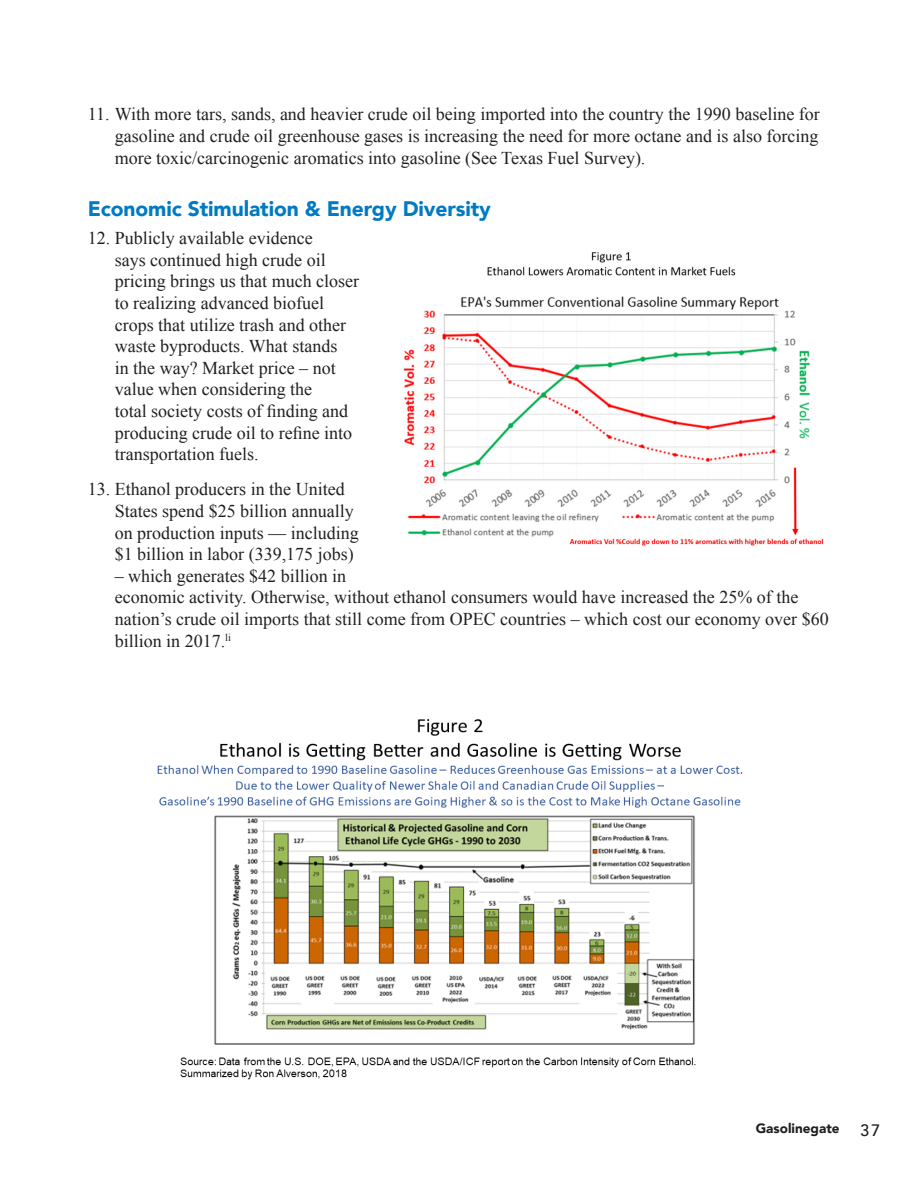
<style>
.page{position:relative;width:918px;height:1188px;background:#fff}
.page>*{position:absolute;margin:0;border:0;box-sizing:border-box;transform-origin:0 0}
.t1{font:900 21px "Avenir";letter-spacing:-.005em;color:#007ac2}
.t2{font:18px/21.6px "Times New Roman";color:#231f20}
.t3{font:900 13.5px "Avenir";color:#231f20}
.s1{font-weight:500;font-size:16.5px}
</style>
<div class="page">
<img style="left:403px;top:252px;width:421px;height:294px">
<img style="left:157px;top:718px;width:586px;height:362px">
<p class="t2" style="left:115px;top:103px;width:707px;text-align:justify;text-indent:-27px">11. With more tars, sands, and heavier crude oil being imported into the country the 1990 baseline for gasoline and crude oil greenhouse gases is increasing the need for more octane and is also forcing more toxic/carcinogenic aromatics into gasoline (See Texas Fuel Survey).</p>
<h2 class="t1" style="left:88px;top:191px;width:405px">Economic Stimulation &amp; Energy Diversity</h2>
<p class="t2" style="left:115px;top:227px;width:246px;text-indent:-27px">12. Publicly available evidence<br>says continued high crude oil pricing brings us that much closer to realizing advanced biofuel crops that utilize trash and other waste byproducts. What stands<br>in the way? Market price – not value when considering the<br>total society costs of finding and producing crude oil to refine into transportation fuels.</p>
<p class="t2" style="left:115px;top:478px;width:246px;text-indent:-27px">13. Ethanol producers in the United States spend $25 billion annually on production inputs — including $1 billion in labor (339,175 jobs)</p>
<p class="t2" style="left:115px;top:565px;width:715px">– which generates $42 billion in<br>economic activity. Otherwise, without ethanol consumers would have increased the 25% of the nation’s crude oil imports that still come from OPEC countries – which cost our economy over $60 billion in 2017.<sup>li</sup></p>
<p class="t3" style="left:756px;top:1117px;width:126px">Gasolinegate <span class="s1">37</span></p>
</div>
